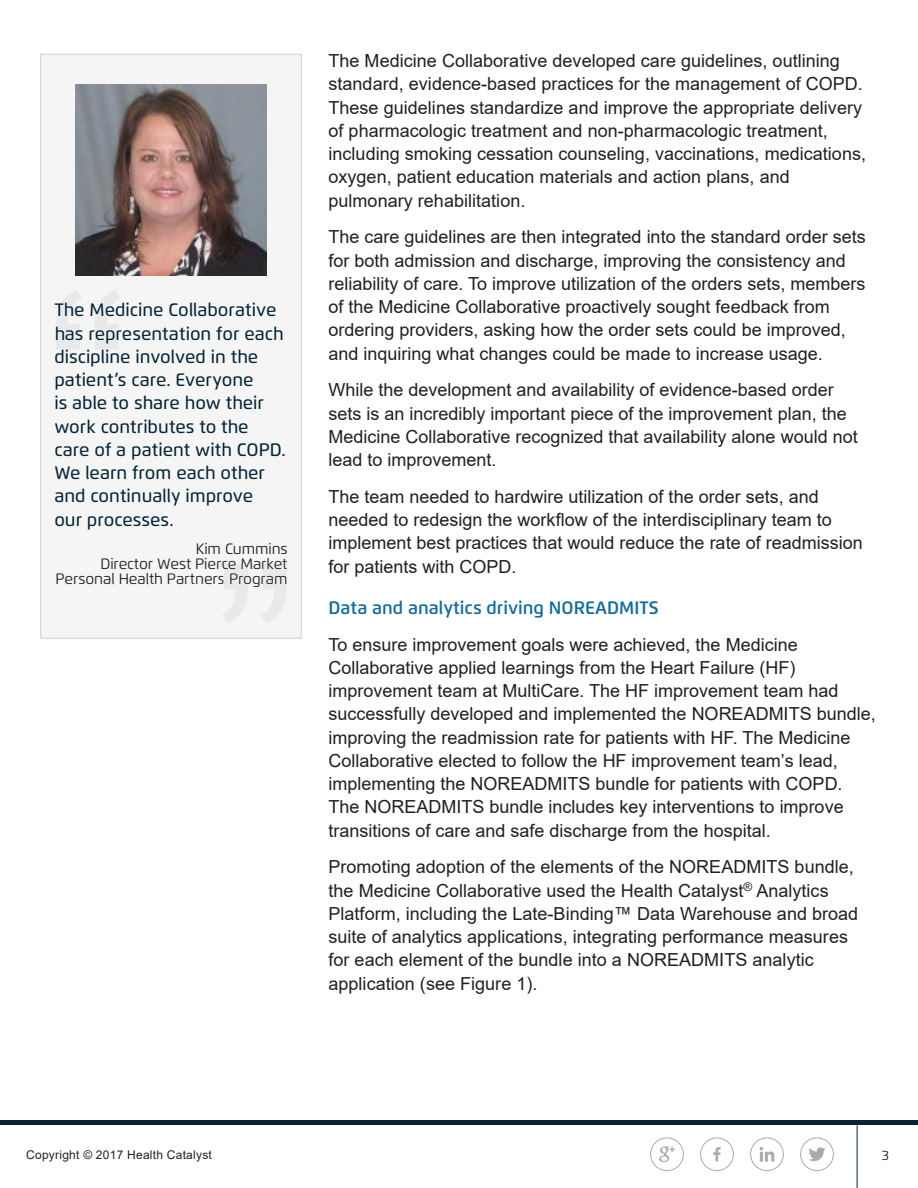
<style>
.page{position:relative;width:918px;height:1188px;background:#fff}
.page>*{position:absolute;margin:0;border:0;box-sizing:border-box;transform-origin:0 0}
.Body_Copy{font:18px/23.2px "Arial";color:#231f20}
.Quotation_attributio{font:500 18px/23.2px "Flexo";color:#062437}
.Quotation_attributio-2{font:15px/15px "Flexo";letter-spacing:-.01em;color:#231f20;text-align:right}
.t1{font:13.5px "Flexo";color:#231f20}
.t2{font:12px "Arial";letter-spacing:.02em;color:#231f20}
.s1{font-family:"Flexo";font-weight:600;color:#176d9b}
</style>
<div class="page">
<svg style="left:659px;top:1146px;width:16px;height:16px"></svg>
<div style="left:650px;top:1137px;width:34px;height:34px;border:1px solid #aeaaa9;border-radius:50%"></div>
<hr style="left:857px;top:1125px;width:1px;height:63px;background:#062437">
<div style="left:0;top:1120px;width:918px;height:5px;background:#0a2334"></div>
<svg style="left:809px;top:1147px;width:17px;height:14px"></svg>
<div style="left:800px;top:1137px;width:34px;height:34px;border:1px solid #aeaaa9;border-radius:50%"></div>
<svg style="left:713px;top:1147px;width:8px;height:14px"></svg>
<div style="left:700px;top:1137px;width:34px;height:34px;border:1px solid #aeaaa9;border-radius:50%"></div>
<svg style="left:760px;top:1147px;width:14px;height:15px"></svg>
<div style="left:750px;top:1137px;width:34px;height:34px;border:1px solid #aeaaa9;border-radius:50%"></div>
<div style="left:41px;top:54px;width:260px;height:584px;background:#f4f5f4"></div>
<div style="left:40px;top:54px;width:262px;height:584px;border:1px solid #cfd0d2"></div>
<svg style="left:56px;top:290px;width:64px;height:59px"></svg>
<svg style="left:223px;top:564px;width:63px;height:59px"></svg>
<img style="left:76px;top:84px;width:190px;height:191px">
<p class="Quotation_attributio" style="left:54px;top:298px;width:233px">The Medicine Collaborative has representation for each discipline involved in the patient’s care. Everyone<br>is able to share how their work contributes to the care of a patient with COPD.<br>We learn from each other and continually improve<br>our processes.</p>
<p class="Quotation_attributio-2" style="left:56px;top:541px;width:234px">Kim Cummins<br>Director West Pierce Market<br>Personal Health Partners Program</p>
<p class="Body_Copy" style="left:328px;top:49px;width:539px">The Medicine Collaborative developed care guidelines, outlining standard, evidence-based practices for the management of COPD.<br>These guidelines standardize and improve the appropriate delivery of pharmacologic treatment and non-pharmacologic treatment, including smoking cessation counseling, vaccinations, medications, oxygen, patient education materials and action plans, and pulmonary rehabilitation.</p>
<p class="Body_Copy" style="left:328px;top:225px;width:539px">The care guidelines are then integrated into the standard order sets for both admission and discharge, improving the consistency and reliability of care. To improve utilization of the orders sets, members of the Medicine Collaborative proactively sought feedback from ordering providers, asking how the order sets could be improved, and inquiring what changes could be made to increase usage.</p>
<p class="Body_Copy" style="left:328px;top:378px;width:531px">While the development and availability of evidence-based order sets is an incredibly important piece of the improvement plan, the Medicine Collaborative recognized that availability alone would not lead to improvement.</p>
<p class="Body_Copy" style="left:328px;top:485px;width:536px">The team needed to hardwire utilization of the order sets, and needed to redesign the workflow of the interdisciplinary team to implement best practices that would reduce the rate of readmission for patients with COPD.</p>
<p class="Body_Copy" style="left:328px;top:589px;width:471px;line-height:36.8px"><span class="s1">Data and analytics driving NOREADMITS<br></span>To ensure improvement goals were achieved, the Medicine</p>
<p class="Body_Copy" style="left:328px;top:656px;width:549px">Collaborative applied learnings from the Heart Failure (HF) improvement team at MultiCare. The HF improvement team had successfully developed and implemented the NOREADMITS bundle, improving the readmission rate for patients with HF. The Medicine Collaborative elected to follow the HF improvement team’s lead, implementing the NOREADMITS bundle for patients with COPD.<br>The NOREADMITS bundle includes key interventions to improve transitions of care and safe discharge from the hospital.</p>
<p class="Body_Copy" style="left:328px;top:855px;width:531px">Promoting adoption of the elements of the NOREADMITS bundle, the Medicine Collaborative used the Health Catalyst<sup>®</sup> Analytics Platform, including the Late-Binding™ Data Warehouse and broad suite of analytics applications, integrating performance measures for each element of the bundle into a NOREADMITS analytic application (see Figure 1).</p>
<p class="t2" style="left:26px;top:1146px;width:187px">Copyright © 2017 Health Catalyst</p>
<p class="t1" style="left:882px;top:1147px;width:9px">3</p>
</div>
